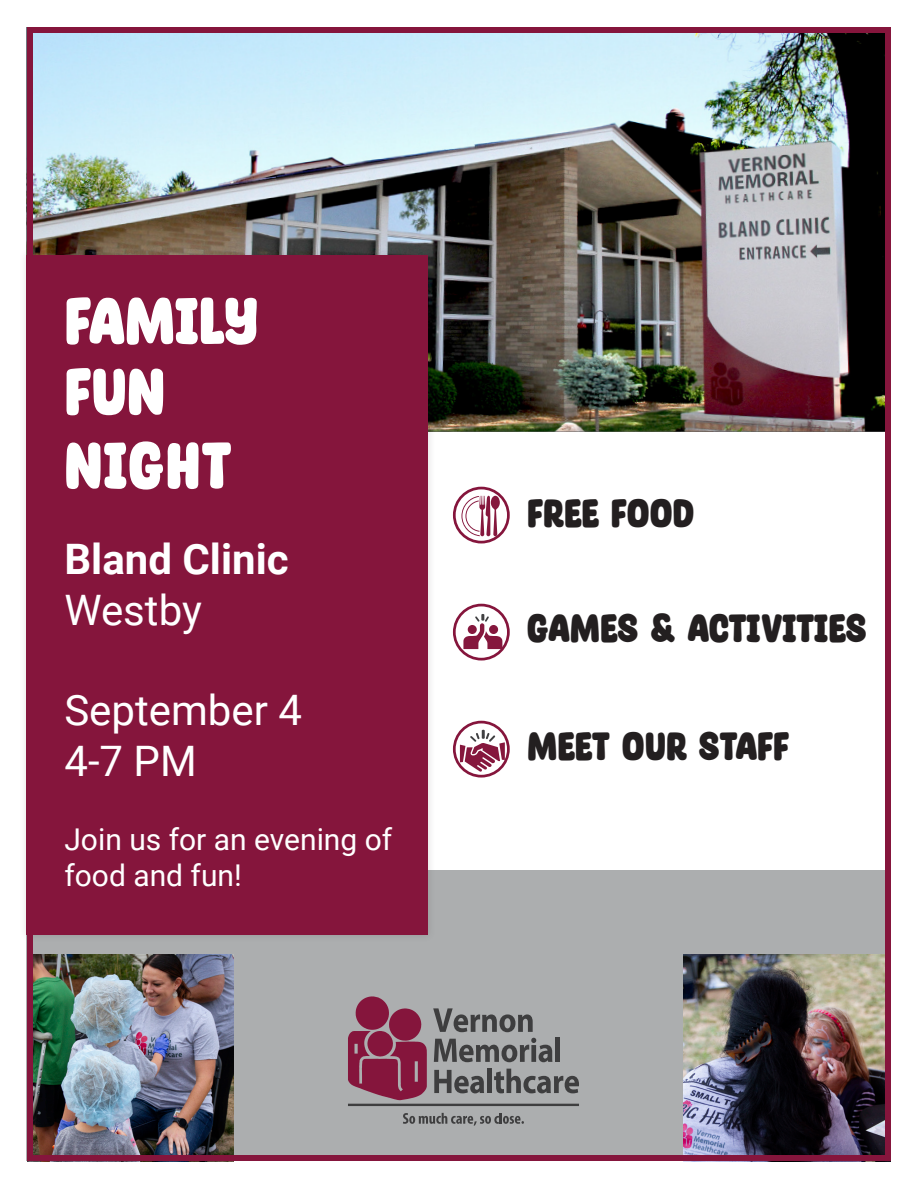
<style>
.page{position:relative;width:918px;height:1188px;background:#fff}
.page>*{position:absolute;margin:0;border:0;box-sizing:border-box;transform-origin:0 0}
.M_B_S_30_L{font:75px "Glossy Sheen";color:#fff}
.M_B_S_40_L_13_L_15_L{font:75px "Glossy Sheen";letter-spacing:.015em;color:#fff}
.M_B_S_60_L{font:75px "Glossy Sheen";color:#fff}
.M_M_S_18_L_24_L{font:45px "Glossy Sheen";color:#231f20}
.M_B_S_20_L_24_L{font:42px "Roboto";color:#fff}
.M_B_S_20_L_24_L-2{font:700 42px "Roboto";color:#fff}
.Open_Reg_Siz_9_Lea_13_Left{font:30px/36px "Roboto";color:#fff}
</style>
<div class="page">
<img style="left:34px;top:34px;width:850px;height:398px">
<div style="left:27px;top:871px;width:864px;height:290px;background:#acaeaf"></div>
<div style="left:19px;top:247px;width:417px;height:696px;background:#231f20;opacity:.15"></div>
<div style="left:27px;top:255px;width:401px;height:680px;background:#85153c"></div>
<svg style="left:348px;top:996px;width:79px;height:104px"></svg>
<svg style="left:433px;top:1008px;width:100px;height:24px"></svg>
<svg style="left:434px;top:1038px;width:118px;height:24px"></svg>
<hr style="left:556px;top:1037px;width:4px;height:25px;background:#3e3e3f">
<svg style="left:434px;top:1070px;width:50px;height:23px"></svg>
<div style="left:487px;top:1069px;width:5px;height:24px;background:#3e3e3f"></div>
<svg style="left:494px;top:1069px;width:85px;height:24px"></svg>
<hr style="left:348px;top:1104px;width:231px;height:2px;background:#3e3e3f">
<svg style="left:403px;top:1113px;width:121px;height:13px"></svg>
<svg style="left:453px;top:487px;width:57px;height:56px"></svg>
<svg style="left:453px;top:721px;width:57px;height:57px"></svg>
<svg style="left:453px;top:604px;width:57px;height:57px"></svg>
<img style="left:684px;top:954px;width:200px;height:200px">
<img style="left:34px;top:954px;width:200px;height:200px">
<div style="left:27px;top:27px;width:864px;height:1134px;border:6px solid #85153c"></div>
<p class="M_B_S_30_L" style="left:64px;top:280px;width:195px">FAMILY</p>
<p class="M_B_S_60_L" style="left:64px;top:351px;width:102px">FUN</p>
<p class="M_B_S_40_L_13_L_15_L" style="left:64px;top:425px;width:168px">NIGHT</p>
<p class="M_B_S_20_L_24_L-2" style="left:64px;top:530px;width:226px">Bland Clinic</p>
<p class="M_B_S_20_L_24_L" style="left:64px;top:580px;width:139px">Westby</p>
<p class="M_B_S_20_L_24_L" style="left:64px;top:681px;width:239px">September 4</p>
<p class="M_B_S_20_L_24_L" style="left:64px;top:732px;width:134px">4-7 PM</p>
<p class="Open_Reg_Siz_9_Lea_13_Left" style="left:64px;top:820px;width:329px">Join us for an evening of food and fun!</p>
<p class="M_M_S_18_L_24_L" style="left:527px;top:489px;width:169px">FREE FOOD</p>
<p class="M_M_S_18_L_24_L" style="left:527px;top:604px;width:341px">GAMES &amp; ACTIVITIES</p>
<p class="M_M_S_18_L_24_L" style="left:527px;top:722px;width:264px">MEET OUR STAFF</p>
</div>
